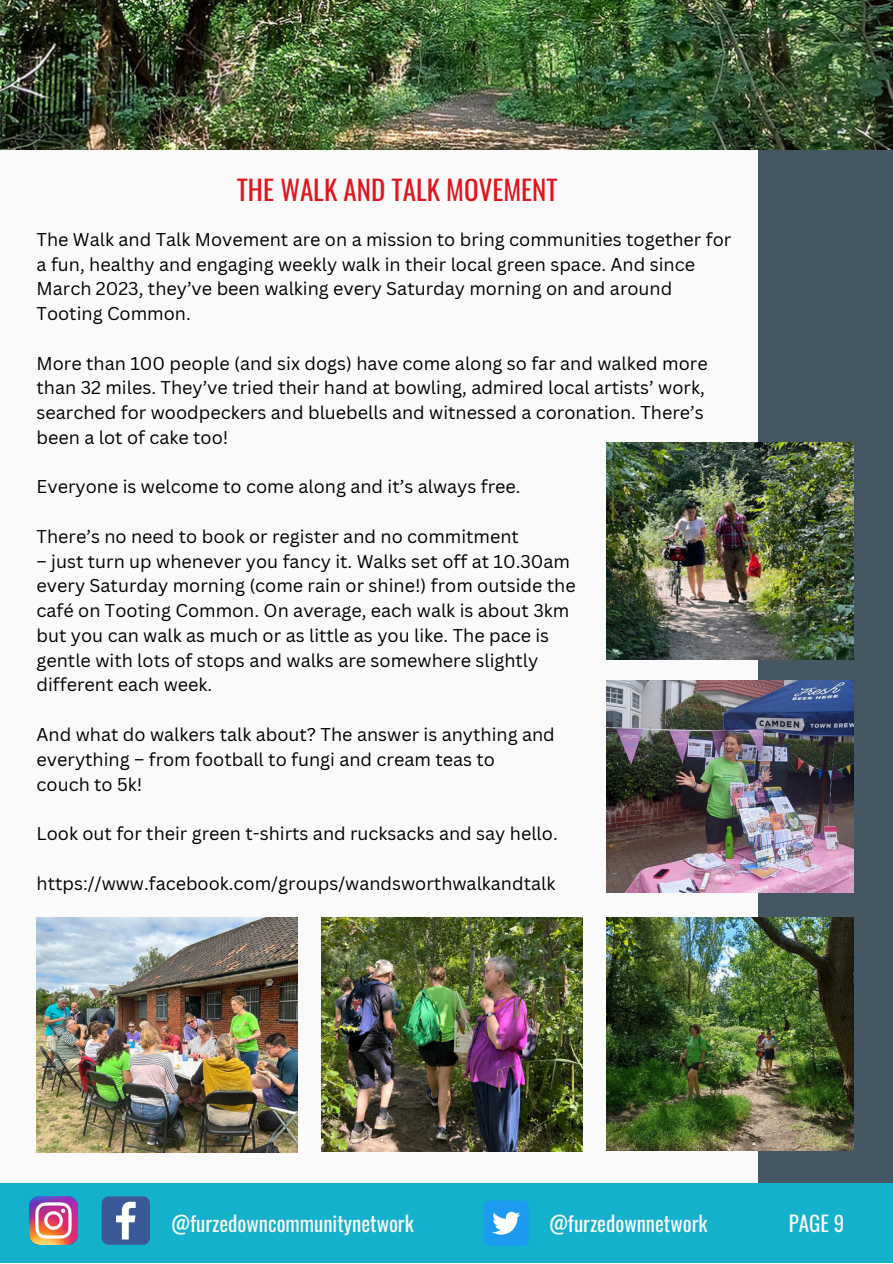
<style>
.page{position:relative;width:893px;height:1264px;background:#fff}
.page>*{position:absolute;margin:0;border:0;box-sizing:border-box;transform-origin:0 0}
.t1{font:27px "Oswald";color:#df161e}
.t2{font:21px "Oswald";color:#fafafa}
.t3{font:18px/24.8px "Canva Sans";color:#000}
</style>
<div class="page">
<div style="left:0;top:0;width:892px;height:1263px;background:#fafafa"></div>
<div style="left:758px;top:136px;width:134px;height:1046px;background:#455763"></div>
<div style="left:0;top:1183px;width:892px;height:80px;background:#14b1cd"></div>
<img style="left:29px;top:1196px;width:48px;height:48px">
<div style="left:483px;top:1200px;width:45px;height:45px;background:#1d9bf0;border-radius:6px"></div>
<svg style="left:492px;top:1211px;width:28px;height:23px"></svg>
<svg style="left:102px;top:1196px;width:48px;height:48px"></svg>
<img style="left:606px;top:680px;width:247px;height:212px">
<img style="left:606px;top:442px;width:247px;height:217px">
<img style="left:321px;top:917px;width:261px;height:234px">
<img style="left:37px;top:917px;width:261px;height:235px">
<img style="left:0;top:0;width:892px;height:150px">
<img style="left:606px;top:917px;width:247px;height:233px">
<h1 class="t1" style="left:237px;top:169px;width:322px">THE WALK AND TALK MOVEMENT</h1>
<p class="t3" style="left:37px;top:226px;width:696px">The Walk and Talk Movement are on a mission to bring communities together for a fun, healthy and engaging weekly walk in their local green space. And since March 2023, they’ve been walking every Saturday morning on and around Tooting Common.</p>
<p class="t3" style="left:37px;top:350px;width:672px">More than 100 people (and six dogs) have come along so far and walked more than 32 miles. They’ve tried their hand at bowling, admired local artists’ work, searched for woodpeckers and bluebells and witnessed a coronation. There’s been a lot of cake too!</p>
<p class="t3" style="left:37px;top:474px;width:485px">Everyone is welcome to come along and it’s always free.</p>
<p class="t3" style="left:37px;top:523px;width:484px">There’s no need to book or register and no commitment</p>
<p class="t3" style="left:37px;top:548px;width:540px">– just turn up whenever you fancy it. Walks set off at 10.30am every Saturday morning (come rain or shine!) from outside the café on Tooting Common. On average, each walk is about 3km but you can walk as much or as little as you like. The pace is gentle with lots of stops and walks are somewhere slightly different each week.</p>
<p class="t3" style="left:37px;top:721px;width:519px">And what do walkers talk about? The answer is anything and everything – from football to fungi and cream teas to<br>couch to 5k!</p>
<p class="t3" style="left:37px;top:820px;width:522px">Look out for their green t-shirts and rucksacks and say hello.</p>
<p class="t3" style="left:37px;top:870px;width:520px">https://www.facebook.com/groups/wandsworthwalkandtalk</p>
<p class="t2" style="left:171px;top:1206px;width:244px">@furzedowncommunitynetwork</p>
<p class="t2" style="left:549px;top:1206px;width:160px">@furzedownnetwork</p>
<p class="t2" style="left:788px;top:1206px;width:57px">PAGE 9</p>
</div>
